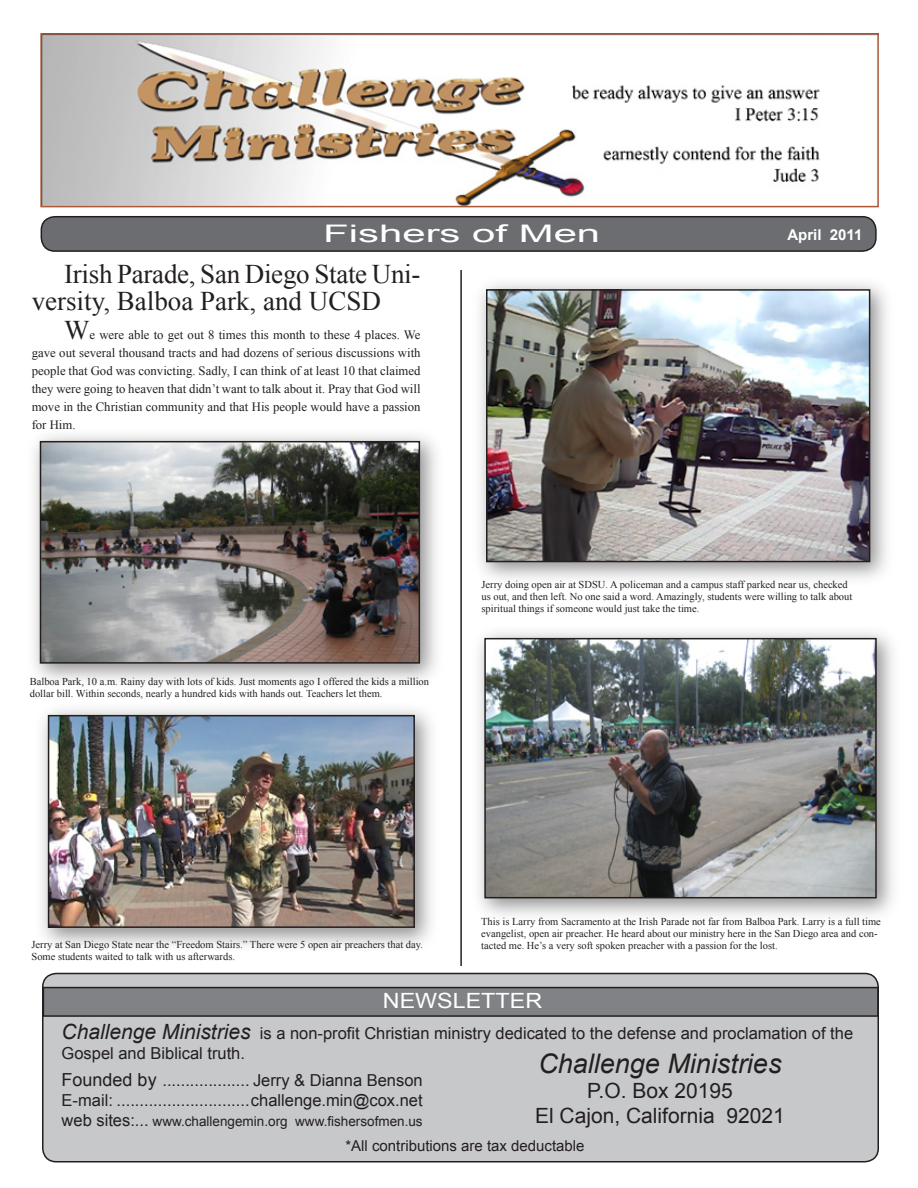
<style>
.page{position:relative;width:918px;height:1188px;background:#fff}
.page>*{position:absolute;margin:0;border:0;box-sizing:border-box;transform-origin:0 0}
.BodyTextChallenge{font:27px/27px "Times New Roman";letter-spacing:-.01em;color:#231f20}
.t1{font:italic 27px "Arial";color:#231f20}
.t2{font:24.15px "Arial";color:#fff;scale:1.73 1}
.t3{font:21px "Arial";color:#231f20}
.t4{font:21px "Arial";color:#fff;scale:1.11 1}
.t5{font:16.5px/19.8px "Arial";color:#231f20}
.t6{font:15px "Arial";color:#231f20}
.t7{font:700 15px "Arial";color:#fff}
.t8{font:13.5px "Arial";color:#231f20}
.BodyTextChallenge-2{font:12.75px/18px "Times New Roman";color:#231f20;text-align:justify}
.t9{font:10.5px/12px "Times New Roman";color:#231f20}
.s1{font-size:27px}
.s2{font-style:italic;font-size:21px}
.s3{font-size:18px}
.s4{font-size:16.5px}
</style>
<div class="page">
<div style="left:41px;top:217px;width:835px;height:34px;background:#6c6d70;border-radius:14px"></div>
<div style="left:41px;top:216px;width:836px;height:36px;border:2px solid #231f20;border-radius:14px"></div>
<hr style="left:460px;top:270px;width:2px;height:696px;background:#231f20">
<img style="left:43px;top:36px;width:777px;height:168px">
<div style="left:40px;top:33px;width:839px;height:174px;border:2px solid #ad5937"></div>
<div style="left:43px;top:974px;width:835px;height:188px;background:#c7c8ca;border-radius:14px"></div>
<div style="left:42px;top:973px;width:837px;height:189px;border:2px solid #231f20;border-radius:14px"></div>
<div style="left:43px;top:988px;width:835px;height:28px;background:#808285"></div>
<div style="left:43px;top:987px;width:836px;height:30px;border:2px solid #231f20"></div>
<div style="left:474px;top:277px;width:421px;height:309px;background:#231f20;opacity:.51"></div>
<img style="left:489px;top:292px;width:378px;height:267px">
<div style="left:486px;top:289px;width:384px;height:273px;border:2px solid #231f20"></div>
<div style="left:27px;top:429px;width:417px;height:259px;background:#231f20;opacity:.51"></div>
<img style="left:43px;top:444px;width:374px;height:217px">
<div style="left:40px;top:441px;width:380px;height:223px;border:2px solid #231f20"></div>
<div style="left:472px;top:626px;width:428px;height:296px;background:#231f20;opacity:.51"></div>
<img style="left:487px;top:641px;width:387px;height:254px">
<div style="left:484px;top:638px;width:393px;height:260px;border:2px solid #231f20"></div>
<div style="left:36px;top:703px;width:403px;height:248px;background:#231f20;opacity:.51"></div>
<img style="left:51px;top:718px;width:361px;height:207px">
<div style="left:48px;top:715px;width:367px;height:213px;border:2px solid #231f20"></div>
<p class="t2" style="left:323px;top:218px;width:162px">Fishers of Men</p>
<p class="BodyTextChallenge" style="left:32px;top:260px;width:390px;text-indent:32px">Irish Parade, San Diego State Uni&shy;versity, Balboa Park, and UCSD</p>
<p class="BodyTextChallenge-2" style="left:32px;top:325px;width:390px;text-indent:32px"><span class="s1">W</span>e were able to get out 8 times this month to these 4 places. We gave out several thousand tracts and had dozens of serious discussions with people that God was convicting. Sadly, I can think of at least 10 that claimed they were going to heaven that didn’t want to talk about it. Pray that God will move in the Christian community and that His people would have a passion for Him.</p>
<p class="t7" style="left:787px;top:225px;width:77px">April 2011</p>
<p class="t9" style="left:30px;top:675px;width:401px">Balboa Park, 10 a.m. Rainy day with lots of kids. Just moments ago I offered the kids a million dollar bill. Within seconds, nearly a hundred kids with hands out. Teachers let them.</p>
<p class="t9" style="left:482px;top:578px;width:372px">Jerry doing open air at SDSU. A policeman and a campus staff parked near us, checked us out, and then left. No one said a word. Amazingly, students were willing to talk about spiritual things if someone would just take the time.</p>
<p class="t9" style="left:32px;top:939px;width:393px">Jerry at San Diego State near the “Freedom Stairs.” There were 5 open air preachers that day.<br>Some students waited to talk with us afterwards.</p>
<p class="t9" style="left:481px;top:915px;width:401px">This is Larry from Sacramento at the Irish Parade not far from Balboa Park. Larry is a full time evangelist, open air preacher. He heard about our ministry here in the San Diego area and con&shy;tacted me. He’s a very soft spoken preacher with a passion for the lost.</p>
<p class="t4" style="left:383px;top:987px;width:145px">NEWSLETTER</p>
<p class="t5" style="left:62px;top:1023px;width:793px"><span class="s2">Challenge Ministries</span> is a non-profit Christian ministry dedicated to the defense and proclamation of the<br>Gospel and Biblical truth.</p>
<p class="t5" style="left:62px;top:1070px;width:363px"><span class="s3">Founded by</span> ................... Jerry &amp; Dianna Benson</p>
<p class="t5" style="left:62px;top:1090px;width:363px">E-mail: .............................challenge.min@cox.net</p>
<p class="t8" style="left:62px;top:1112px;width:363px"><span class="s4">web sites:...</span> www.challengemin.org www.fishersofmen.us</p>
<p class="t1" style="left:538px;top:1046px;width:245px">Challenge Ministries</p>
<p class="t3" style="left:587px;top:1077px;width:147px">P.O. Box 20195</p>
<p class="t3" style="left:535px;top:1102px;width:251px">El Cajon, California 92021</p>
<p class="t6" style="left:345px;top:1136px;width:241px">*All contributions are tax deductable</p>
</div>
